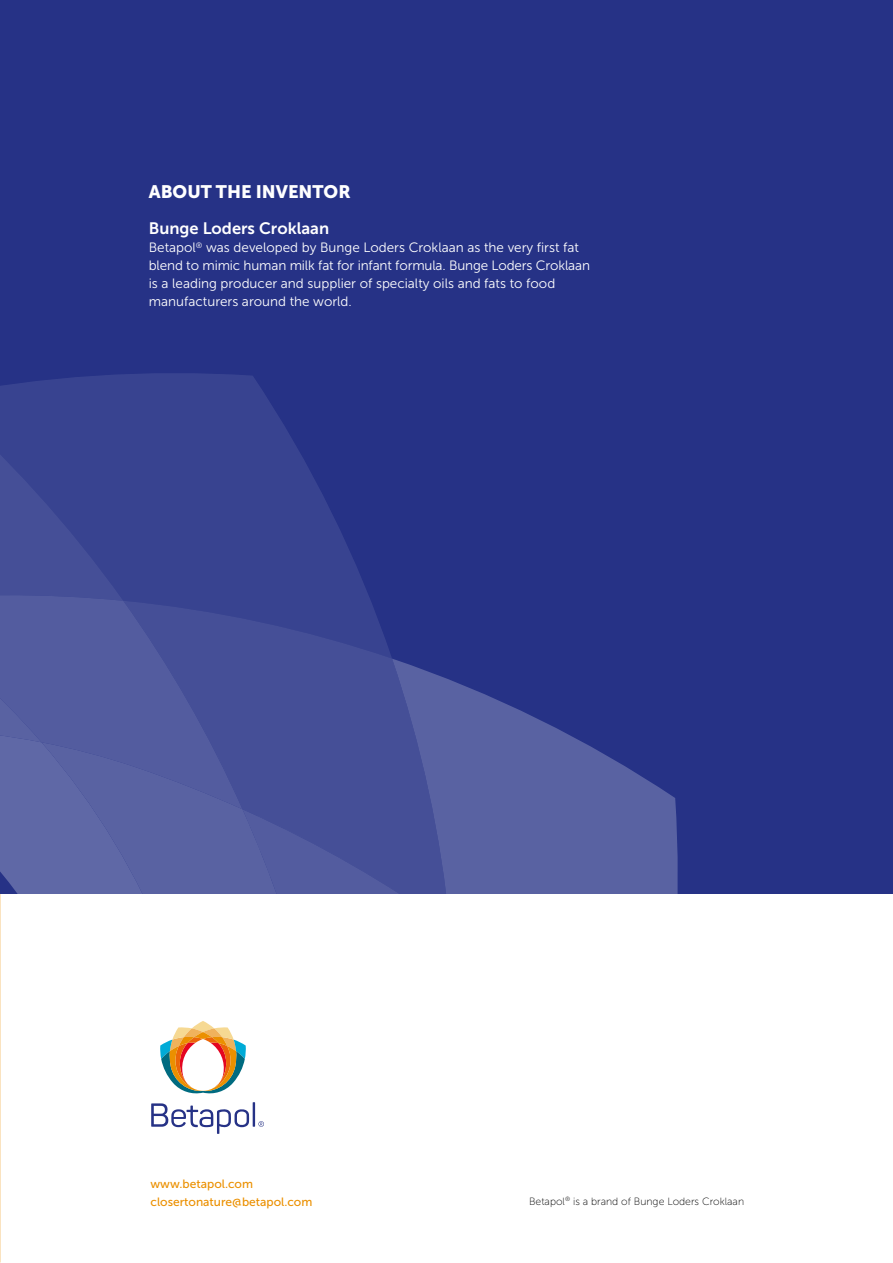
<style>
.page{position:relative;width:893px;height:1263px;background:#fff}
.page>*{position:absolute;margin:0;border:0;box-sizing:border-box;transform-origin:0 0}
.t1{font:18px "Museo Sans 900";color:#fff}
.t2{font:16.5px "Museo Sans 700";color:#fff}
.t3{font:13.5px/18px "Museo Sans 300";color:#fff}
.t4{font:12px/18px "Museo Sans 500";color:#eb9000}
.t5{font:10.5px "Museo Sans 100";color:#000}
</style>
<div class="page">
<svg style="left:151px;top:1102px;width:113px;height:32px"></svg>
<svg style="left:160px;top:1021px;width:86px;height:73px"></svg>
<div style="left:0;top:0;width:893px;height:893px;background:#263286"></div>
<svg style="left:456px;top:682px;width:222px;height:211px;fill:#5962a2"></svg>
<svg style="left:0;top:373px;width:266px;height:23px;fill:#384390"></svg>
<svg style="left:0;top:396px;width:456px;height:497px;background:#434d96"></svg>
<h1 class="t1" style="left:149px;top:181px;width:203px">ABOUT THE INVENTOR</h1>
<p class="t2" style="left:149px;top:219px;width:182px">Bunge Loders Croklaan</p>
<p class="t3" style="left:149px;top:238px;width:443px">Betapol<sup>®</sup> was developed by Bunge Loders Croklaan as the very first fat blend to mimic human milk fat for infant formula. Bunge Loders Croklaan is a leading producer and supplier of specialty oils and fats to food manufacturers around the world.</p>
<p class="t4" style="left:150px;top:1175px;width:163px">www.betapol.com closertonature@betapol.com</p>
<p class="t5" style="left:529px;top:1195px;width:217px">Betapol<sup>®</sup> is a brand of Bunge Loders Croklaan</p>
</div>
